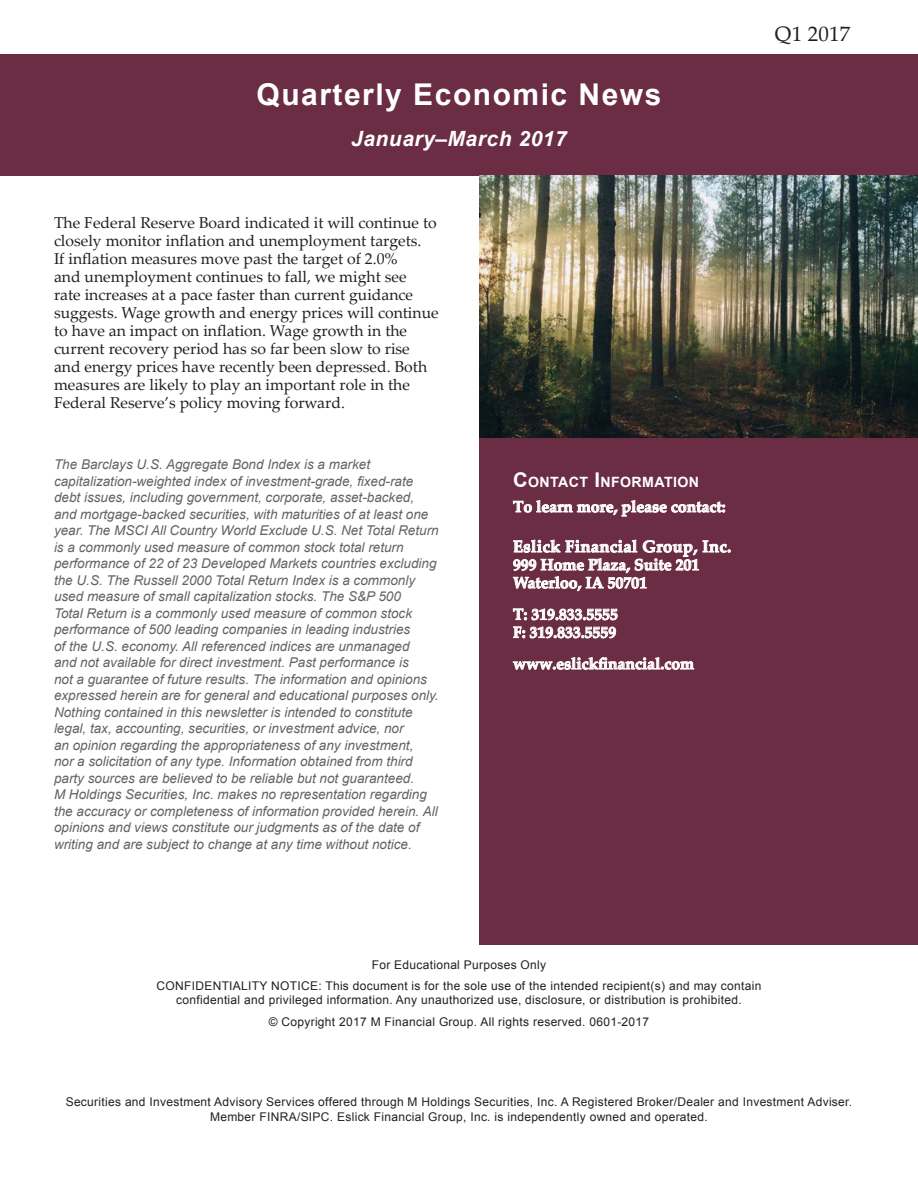
<style>
.page{position:relative;width:918px;height:1188px;background:#fff}
.page>*{position:absolute;margin:0;border:0;box-sizing:border-box;transform-origin:0 0}
.Page_Header_White{font:700 30px "Arial";letter-spacing:.05em;color:#fff}
.Page_Header_White_s{font:italic 700 21px "Arial";letter-spacing:.025em;color:#fff}
.COVERDATE{font:21px "Palatino Linotype";letter-spacing:.01em;color:#231f20}
.t1{font:700 16.5px "Palatino Linotype";letter-spacing:.02em;color:#fff}
._2_1_Body{font:15.75px/18px "Palatino Linotype";color:#231f20}
.t2{font:700 15.75px/18px "Palatino Linotype";color:#fff}
.t3{font:700 14.1px "Arial";letter-spacing:.03em;color:#fff}
._2_3_2_Disclosure{font:italic 13.5px/16.5px "Arial";color:#636366}
.t4{font:12px/21.1px "Arial";letter-spacing:.025em;color:#231f20;text-align:center}
.s1{font-size:20.25px}
</style>
<div class="page">
<div style="left:0;top:54px;width:918px;height:122px;background:#6a2d44"></div>
<img style="left:479px;top:176px;width:439px;height:263px">
<div style="left:479px;top:439px;width:439px;height:506px;background:#6a2d44"></div>
<svg style="left:513px;top:500px;width:212px;height:16px"></svg>
<svg style="left:513px;top:540px;width:217px;height:51px"></svg>
<svg style="left:513px;top:609px;width:104px;height:11px"></svg>
<svg style="left:513px;top:627px;width:103px;height:11px"></svg>
<svg style="left:513px;top:658px;width:181px;height:11px"></svg>
<p class="Page_Header_White" style="left:257px;top:75px;width:406px">Quarterly Economic News</p>
<p class="Page_Header_White_s" style="left:351px;top:125px;width:217px">January–March 2017</p>
<p class="_2_1_Body" style="left:54px;top:213px;width:386px">The Federal Reserve Board indicated it will continue to closely monitor inflation and unemployment targets.<br>If inflation measures move past the target of 2.0%<br>and unemployment continues to fall, we might see<br>rate increases at a pace faster than current guidance suggests. Wage growth and energy prices will continue to have an impact on inflation. Wage growth in the current recovery period has so far been slow to rise and energy prices have recently been depressed. Both measures are likely to play an important role in the Federal Reserve’s policy moving forward.</p>
<p class="_2_3_2_Disclosure" style="left:54px;top:456px;width:386px">The Barclays U.S. Aggregate Bond Index is a market capitalization-weighted index of investment-grade, fixed-rate debt issues, including government, corporate, asset-backed, and mortgage-backed securities, with maturities of at least one year. The MSCI All Country World Exclude U.S. Net Total Return is a commonly used measure of common stock total return performance of 22 of 23 Developed Markets countries excluding the U.S. The Russell 2000 Total Return Index is a commonly used measure of small capitalization stocks. The S&amp;P 500<br>Total Return is a commonly used measure of common stock performance of 500 leading companies in leading industries<br>of the U.S. economy. All referenced indices are unmanaged<br>and not available for direct investment. Past performance is<br>not a guarantee of future results. The information and opinions expressed herein are for general and educational purposes only.<br>Nothing contained in this newsletter is intended to constitute legal, tax, accounting, securities, or investment advice, nor<br>an opinion regarding the appropriateness of any investment,<br>nor a solicitation of any type. Information obtained from third party sources are believed to be reliable but not guaranteed.<br>M Holdings Securities, Inc. makes no representation regarding the accuracy or completeness of information provided herein. All opinions and views constitute our judgments as of the date of writing and are subject to change at any time without notice.</p>
<p class="t3" style="left:513px;top:473px;width:188px"><span class="s1">C</span>ONTACT <span class="s1">I</span>NFORMATION</p>
<p class="t2" style="left:513px;top:497px;width:214px">To learn more, please contact:</p>
<p class="t1" style="left:513px;top:535px;width:220px">Eslick Financial Group, Inc.</p>
<p class="t2" style="left:513px;top:555px;width:188px">999 Home Plaza, Suite 201<br>Waterloo, IA 50701</p>
<p class="t2" style="left:513px;top:605px;width:107px">T: 319.833.5555<br>F: 319.833.5559</p>
<p class="t2" style="left:513px;top:654px;width:183px">www.eslickfinancial.com</p>
<p class="COVERDATE" style="left:775px;top:19px;width:77px">Q1 2017</p>
<p class="t4" style="left:157px;top:954px;width:606px">For Educational Purposes Only<br>CONFIDENTIALITY NOTICE: This document is for the sole use of the intended recipient(s) and may contain</p>
<p class="t4" style="left:176px;top:990px;width:567px">confidential and privileged information. Any unauthorized use, disclosure, or distribution is prohibited. © Copyright 2017 M Financial Group. All rights reserved. 0601-2017</p>
<p class="t4" style="left:66px;top:1095px;width:788px;line-height:14.4px">Securities and Investment Advisory Services offered through M Holdings Securities, Inc. A Registered Broker/Dealer and Investment Adviser.<br>Member FINRA/SIPC. Eslick Financial Group, Inc. is independently owned and operated.</p>
</div>
